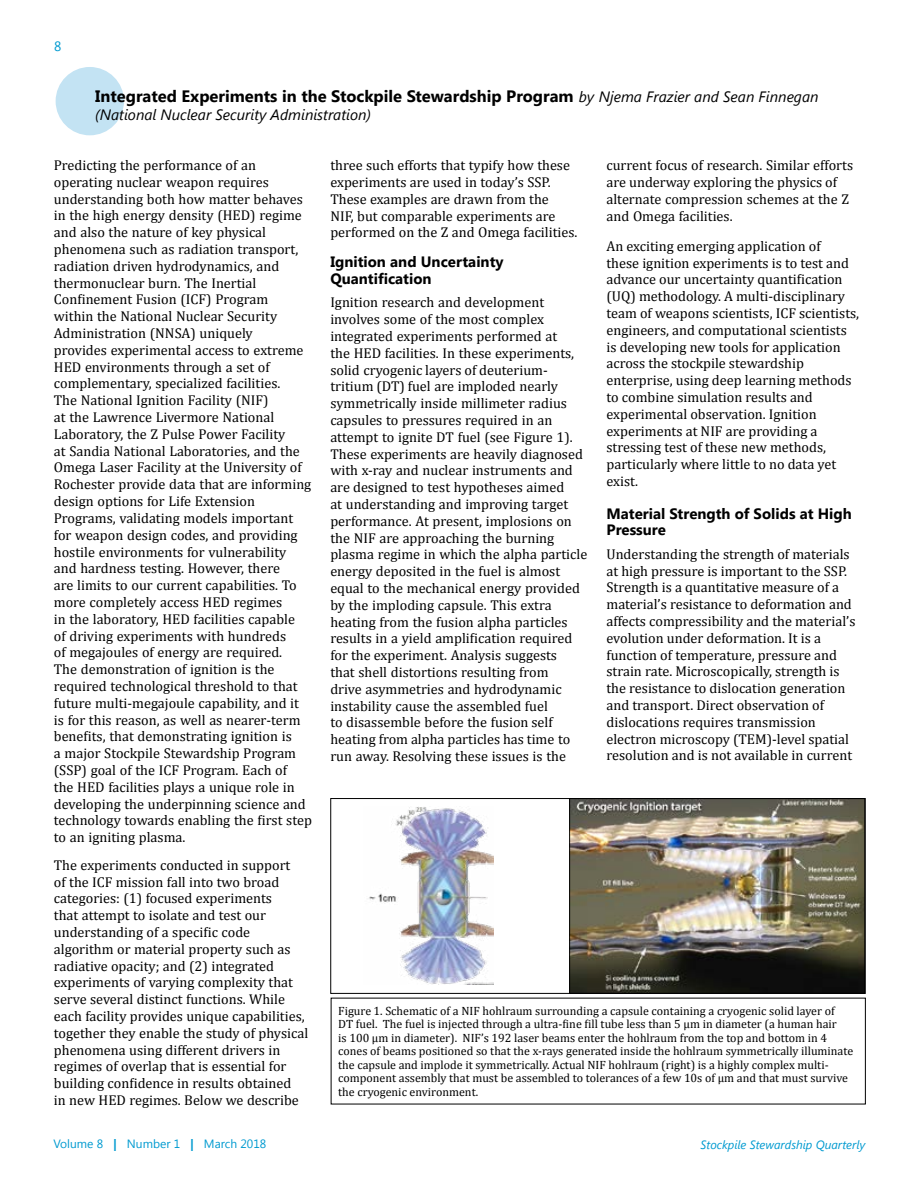
<style>
.page{position:relative;width:918px;height:1188px;background:#fff}
.page>*{position:absolute;margin:0;border:0;box-sizing:border-box;transform-origin:0 0}
.t1{font:700 16.5px "Segoe UI";color:#000}
.t2{font:700 15px/16.5px "Segoe UI";color:#000}
.t3{font:italic 15px "Segoe UI";color:#000}
.t4{font:14.25px/16.8px "Cambria";color:#000}
.t5{font:13.5px "Segoe UI";color:#009ad0}
.t6{font:12px/13.5px "Cambria";color:#000}
.t7{font:italic 12px "Segoe UI";color:#009ad0}
.t8{font:12px "Segoe UI";color:#009ad0}
.s1{font-weight:400;font-style:italic;font-size:15px}
.s2{font-weight:700}
</style>
<div class="page">
<div style="left:56px;top:67px;width:68px;height:68px;background:#c3e3f3;border-radius:50%"></div>
<img style="left:571px;top:800px;width:292px;height:192px">
<img style="left:369px;top:807px;width:125px;height:178px">
<div style="left:330px;top:798px;width:535px;height:196px;border:1px solid #000"></div>
<p class="t5" style="left:54px;top:37px;width:9px">8</p>
<p class="t1" style="left:95px;top:85px;width:725px">Integrated Experiments in the Stockpile Stewardship Program <span class="s1">by Njema Frazier and Sean Finnegan</span></p>
<p class="t3" style="left:95px;top:104px;width:277px">(National Nuclear Security Administration)</p>
<p class="t4" style="left:54px;top:157px;width:260px">Predicting the performance of an operating nuclear weapon requires understanding both how matter behaves in the high energy density (HED) regime and also the nature of key physical phenomena such as radiation transport, radiation driven hydrodynamics, and thermonuclear burn. The Inertial Confinement Fusion (ICF) Program<br>within the National Nuclear Security Administration (NNSA) uniquely<br>provides experimental access to extreme HED environments through a set of complementary, specialized facilities.<br>The National Ignition Facility (NIF)<br>at the Lawrence Livermore National Laboratory, the Z Pulse Power Facility<br>at Sandia National Laboratories, and the Omega Laser Facility at the University of Rochester provide data that are informing design options for Life Extension Programs, validating models important for weapon design codes, and providing hostile environments for vulnerability and hardness testing. However, there<br>are limits to our current capabilities. To more completely access HED regimes<br>in the laboratory, HED facilities capable<br>of driving experiments with hundreds<br>of megajoules of energy are required.<br>The demonstration of ignition is the required technological threshold to that future multi-megajoule capability, and it is for this reason, as well as nearer-term benefits, that demonstrating ignition is<br>a major Stockpile Stewardship Program (SSP) goal of the ICF Program. Each of<br>the HED facilities plays a unique role in developing the underpinning science and technology towards enabling the first step to an igniting plasma.</p>
<p class="t4" style="left:54px;top:856px;width:256px">The experiments conducted in support<br>of the ICF mission fall into two broad categories: (1) focused experiments<br>that attempt to isolate and test our understanding of a specific code algorithm or material property such as radiative opacity; and (2) integrated experiments of varying complexity that serve several distinct functions. While each facility provides unique capabilities, together they enable the study of physical phenomena using different drivers in regimes of overlap that is essential for building confidence in results obtained<br>in new HED regimes. Below we describe</p>
<p class="t4" style="left:606px;top:157px;width:248px">current focus of research. Similar efforts are underway exploring the physics of alternate compression schemes at the Z and Omega facilities.</p>
<p class="t4" style="left:606px;top:237px;width:254px">An exciting emerging application of<br>these ignition experiments is to test and advance our uncertainty quantification (UQ) methodology. A multi-disciplinary team of weapons scientists, ICF scientists, engineers, and computational scientists is developing new tools for application across the stockpile stewardship enterprise, using deep learning methods to combine simulation results and experimental observation. Ignition experiments at NIF are providing a stressing test of these new methods, particularly where little to no data yet exist.</p>
<p class="t2" style="left:606px;top:504px;width:247px">Material Strength of Solids at High<br>Pressure</p>
<p class="t4" style="left:606px;top:545px;width:251px">Understanding the strength of materials at high pressure is important to the SSP.<br>Strength is a quantitative measure of a material’s resistance to deformation and affects compressibility and the material’s evolution under deformation. It is a function of temperature, pressure and strain rate. Microscopically, strength is the resistance to dislocation generation and transport. Direct observation of dislocations requires transmission electron microscopy (TEM)-level spatial resolution and is not available in current</p>
<p class="t4" style="left:330px;top:157px;width:249px">three such efforts that typify how these experiments are used in today’s SSP.<br>These examples are drawn from the<br>NIF, but comparable experiments are performed on the Z and Omega facilities.</p>
<p class="t2" style="left:330px;top:253px;width:175px">Ignition and Uncertainty<br>Quantification</p>
<p class="t4" style="left:330px;top:294px;width:259px">Ignition research and development involves some of the most complex integrated experiments performed at<br>the HED facilities. In these experiments, solid cryogenic layers of deuterium&shy;tritium (DT) fuel are imploded nearly symmetrically inside millimeter radius capsules to pressures required in an attempt to ignite DT fuel (see Figure 1).<br>These experiments are heavily diagnosed with x-ray and nuclear instruments and are designed to test hypotheses aimed<br>at understanding and improving target performance. At present, implosions on the NIF are approaching the burning plasma regime in which the alpha particle energy deposited in the fuel is almost equal to the mechanical energy provided by the imploding capsule. This extra heating from the fusion alpha particles results in a yield amplification required for the experiment. Analysis suggests<br>that shell distortions resulting from<br>drive asymmetries and hydrodynamic instability cause the assembled fuel<br>to disassemble before the fusion self heating from alpha particles has time to run away. Resolving these issues is the</p>
<p class="t6" style="left:338px;top:1004px;width:517px">Figure 1. Schematic of a NIF hohlraum surrounding a capsule containing a cryogenic solid layer of<br>DT fuel. The fuel is injected through a ultra-fine fill tube less than 5 µm in diameter (a human hair<br>is 100 µm in diameter). NIF’s 192 laser beams enter the hohlraum from the top and bottom in 4 cones of beams positioned so that the x-rays generated inside the hohlraum symmetrically illuminate the capsule and implode it symmetrically. Actual NIF hohlraum (right) is a highly complex multi&shy;component assembly that must be assembled to tolerances of a few 10s of µm and that must survive the cryogenic environment.</p>
<p class="t8" style="left:53px;top:1136px;width:214px">Volume 8 <span class="s2">|</span> Number 1 <span class="s2">|</span> March 2018</p>
<p class="t7" style="left:700px;top:1137px;width:166px">Stockpile Stewardship Quarterly</p>
</div>
